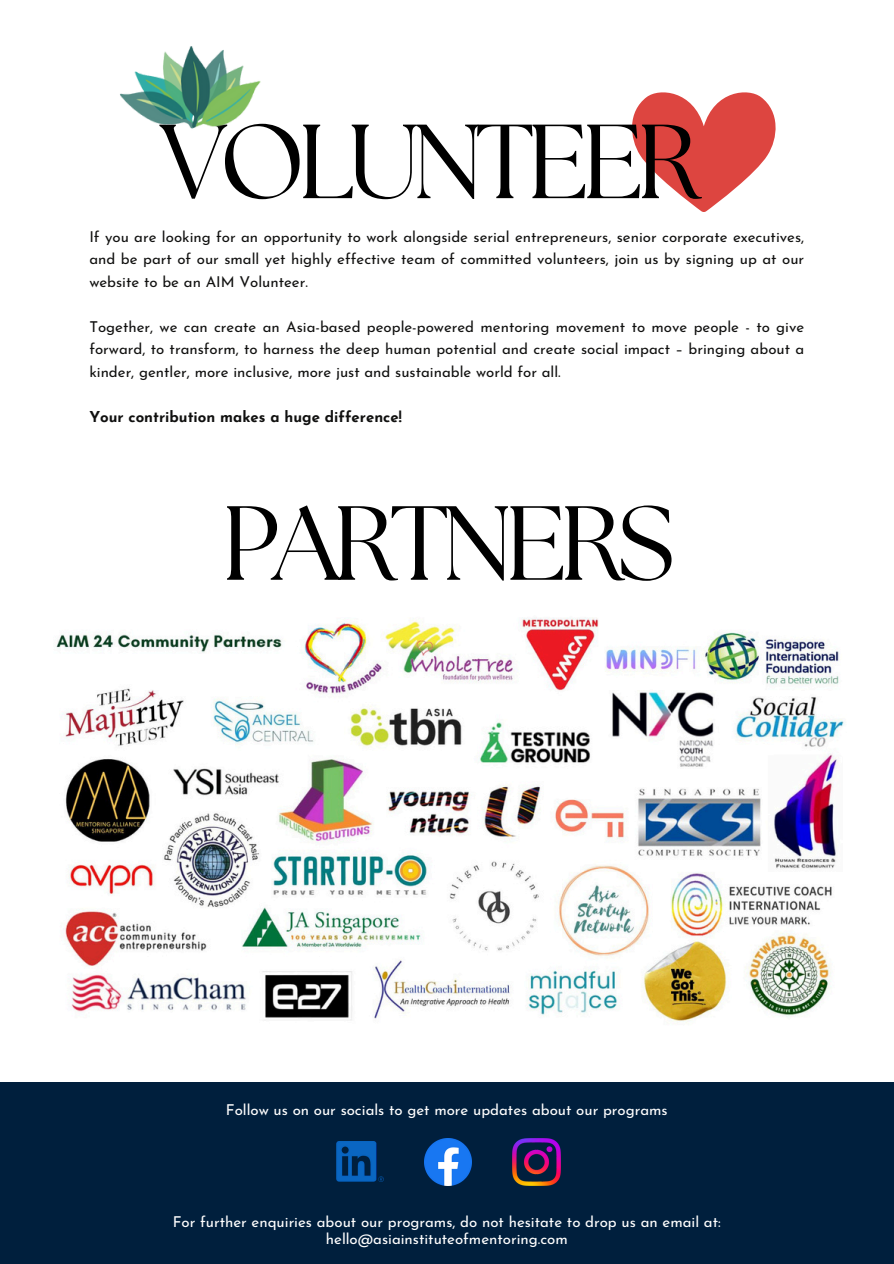
<style>
.page{position:relative;width:894px;height:1264px;background:#fff}
.page>*{position:absolute;margin:0;border:0;box-sizing:border-box;transform-origin:0 0}
.t1{font:105px "The Seasons";letter-spacing:-.07em;color:#000}
.t2{font:15px/22.5px "Josefin Sans";color:#10100f;text-align:justify}
.t3{font:15px/17px "Josefin Sans";color:#fff;text-align:center}
.t4{font:700 15px "Josefin Sans";color:#10100f}
</style>
<div class="page">
<img style="left:56px;top:617px;width:789px;height:407px">
<div style="left:0;top:1082px;width:893px;height:181px;background:#001f3d"></div>
<img style="left:336px;top:1141px;width:47px;height:40px">
<img style="left:424px;top:1138px;width:48px;height:47px">
<img style="left:512px;top:1138px;width:48px;height:47px">
<svg style="left:632px;top:92px;width:144px;height:120px"></svg>
<img style="left:120px;top:46px;width:141px;height:83px">
<p class="t1" style="left:160px;top:114px;width:542px">VOLUNTEER</p>
<p class="t2" style="left:89px;top:227px;width:716px">If you are looking for an opportunity to work alongside serial entrepreneurs, senior corporate executives, and be part of our small yet highly effective team of committed volunteers, join us by signing up at our website to be an AIM Volunteer.</p>
<p class="t2" style="left:89px;top:317px;width:716px">Together, we can create an Asia-based people-powered mentoring movement to move people - to give forward, to transform, to harness the deep human potential and create social impact – bringing about a kinder, gentler, more inclusive, more just and sustainable world for all.</p>
<p class="t4" style="left:89px;top:410px;width:314px">Your contribution makes a huge difference!</p>
<h1 class="t1" style="left:221px;top:495px;width:454px">PARTNERS</h1>
<p class="t3" style="left:226px;top:1102px;width:443px">Follow us on our socials to get more updates about our programs</p>
<p class="t3" style="left:173px;top:1215px;width:549px">For further enquiries about our programs, do not hesitate to drop us an email at: hello@asiainstituteofmentoring.com</p>
</div>
